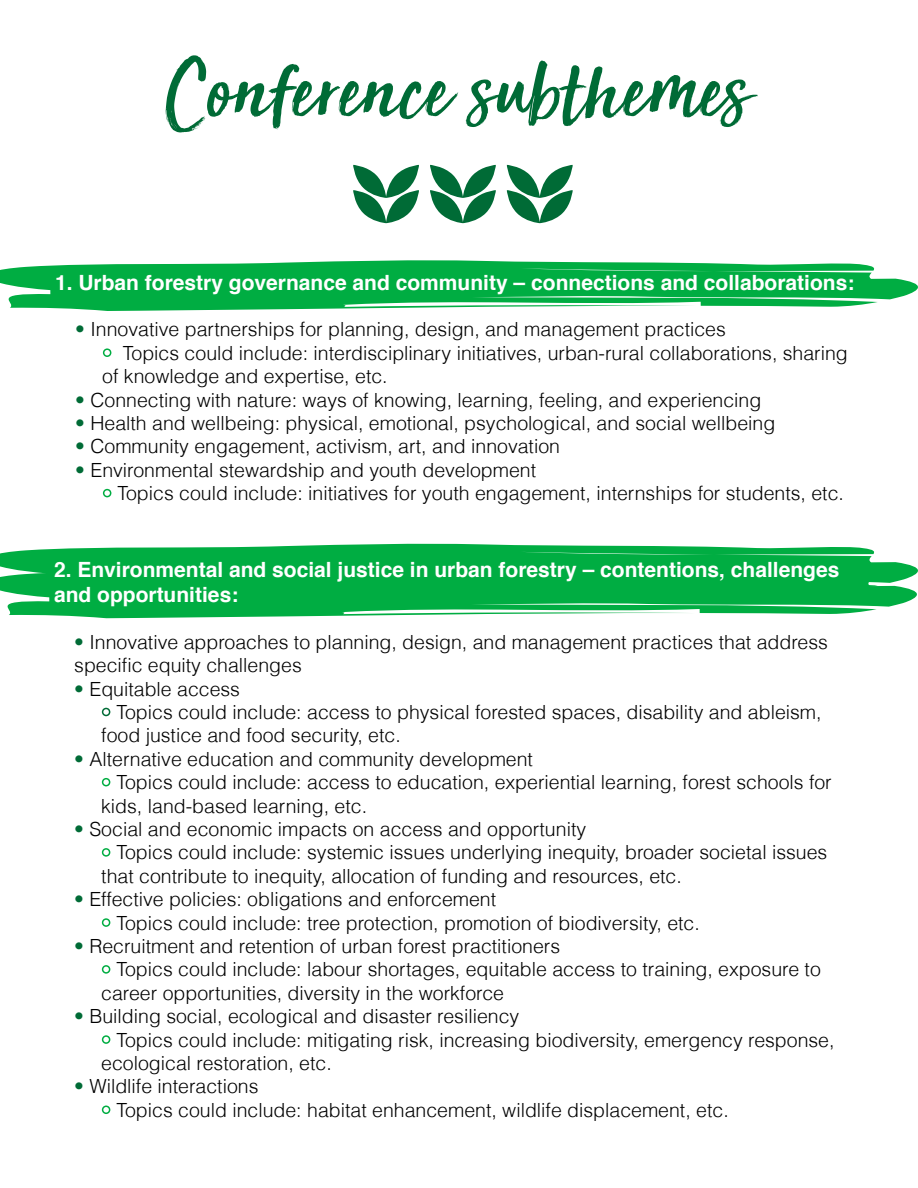
<style>
.page{position:relative;width:918px;height:1188px;background:#fff}
.page>*{position:absolute;margin:0;border:0;box-sizing:border-box;transform-origin:0 0}
.t1{font:93px "Sun Valley";color:#006b36}
.t2{font:700 21px/25.2px "Helvetica";color:#fff}
.t3{font:300 19.5px/23.4px "Helvetica";color:#000}
.s1{color:#006b36}
.s2{color:#00ad42}
</style>
<div class="page">
<svg style="left:0;top:260px;width:918px;height:51px;fill:#00ad42"></svg>
<svg style="left:0;top:543px;width:915px;height:24px;fill:#00ad42"></svg>
<svg style="left:0;top:567px;width:918px;height:51px;background:#20b759"></svg>
<svg style="left:353px;top:165px;width:66px;height:58px"></svg>
<svg style="left:430px;top:165px;width:66px;height:58px"></svg>
<svg style="left:507px;top:165px;width:66px;height:58px"></svg>
<h1 class="t1" style="left:167px;top:11px;width:585px">Conference subthemes</h1>
<p class="t2" style="left:55px;top:270px;width:801px">1. Urban forestry governance and community – connections and collaborations:</p>
<p class="t3" style="left:75px;top:318px;width:652px"><span class="s1">•</span> Innovative partnerships for planning, design, and management practices</p>
<p class="t3" style="left:102px;top:341px;width:747px"><span class="s2">•</span> Topics could include: interdisciplinary initiatives, urban-rural collaborations, sharing of knowledge and expertise, etc.</p>
<p class="t3" style="left:75px;top:388px;width:688px"><span class="s1">•</span> Connecting with nature: ways of knowing, learning, feeling, and experiencing</p>
<p class="t3" style="left:75px;top:411px;width:702px"><span class="s1">•</span> Health and wellbeing: physical, emotional, psychological, and social wellbeing</p>
<p class="t3" style="left:75px;top:435px;width:486px"><span class="s1">•</span> Community engagement, activism, art, and innovation</p>
<p class="t3" style="left:75px;top:458px;width:462px"><span class="s1">•</span> Environmental stewardship and youth development</p>
<p class="t3" style="left:102px;top:481px;width:743px"><span class="s2">•</span> Topics could include: initiatives for youth engagement, internships for students, etc.</p>
<p class="t2" style="left:54px;top:557px;width:787px">2. Environmental and social justice in urban forestry – contentions, challenges and opportunities:</p>
<p class="t3" style="left:74px;top:630px;width:755px"><span class="s1">•</span> Innovative approaches to planning, design, and management practices that address specific equity challenges</p>
<p class="t3" style="left:74px;top:677px;width:167px"><span class="s1">•</span> Equitable access</p>
<p class="t3" style="left:101px;top:700px;width:722px"><span class="s1">•</span> Topics could include: access to physical forested spaces, disability and ableism, food justice and food security, etc.</p>
<p class="t3" style="left:74px;top:747px;width:460px"><span class="s1">•</span> Alternative education and community development</p>
<p class="t3" style="left:101px;top:770px;width:732px"><span class="s2">•</span> Topics could include: access to education, experiential learning, forest schools for kids, land-based learning, etc.</p>
<p class="t3" style="left:74px;top:817px;width:513px"><span class="s1">•</span> Social and economic impacts on access and opportunity</p>
<p class="t3" style="left:101px;top:841px;width:728px"><span class="s2">•</span> Topics could include: systemic issues underlying inequity, broader societal issues that contribute to inequity, allocation of funding and resources, etc.</p>
<p class="t3" style="left:74px;top:887px;width:423px"><span class="s1">•</span> Effective policies: obligations and enforcement</p>
<p class="t3" style="left:101px;top:911px;width:600px"><span class="s2">•</span> Topics could include: tree protection, promotion of biodiversity, etc.</p>
<p class="t3" style="left:74px;top:934px;width:487px"><span class="s1">•</span> Recruitment and retention of urban forest practitioners</p>
<p class="t3" style="left:101px;top:958px;width:721px"><span class="s2">•</span> Topics could include: labour shortages, equitable access to training, exposure to career opportunities, diversity in the workforce</p>
<p class="t3" style="left:74px;top:1004px;width:447px"><span class="s1">•</span> Building social, ecological and disaster resiliency</p>
<p class="t3" style="left:101px;top:1028px;width:735px"><span class="s2">•</span> Topics could include: mitigating risk, increasing biodiversity, emergency response, ecological restoration, etc.</p>
<p class="t3" style="left:74px;top:1075px;width:186px"><span class="s1">•</span> Wildlife interactions</p>
<p class="t3" style="left:101px;top:1098px;width:629px"><span class="s2">•</span> Topics could include: habitat enhancement, wildlife displacement, etc.</p>
</div>
